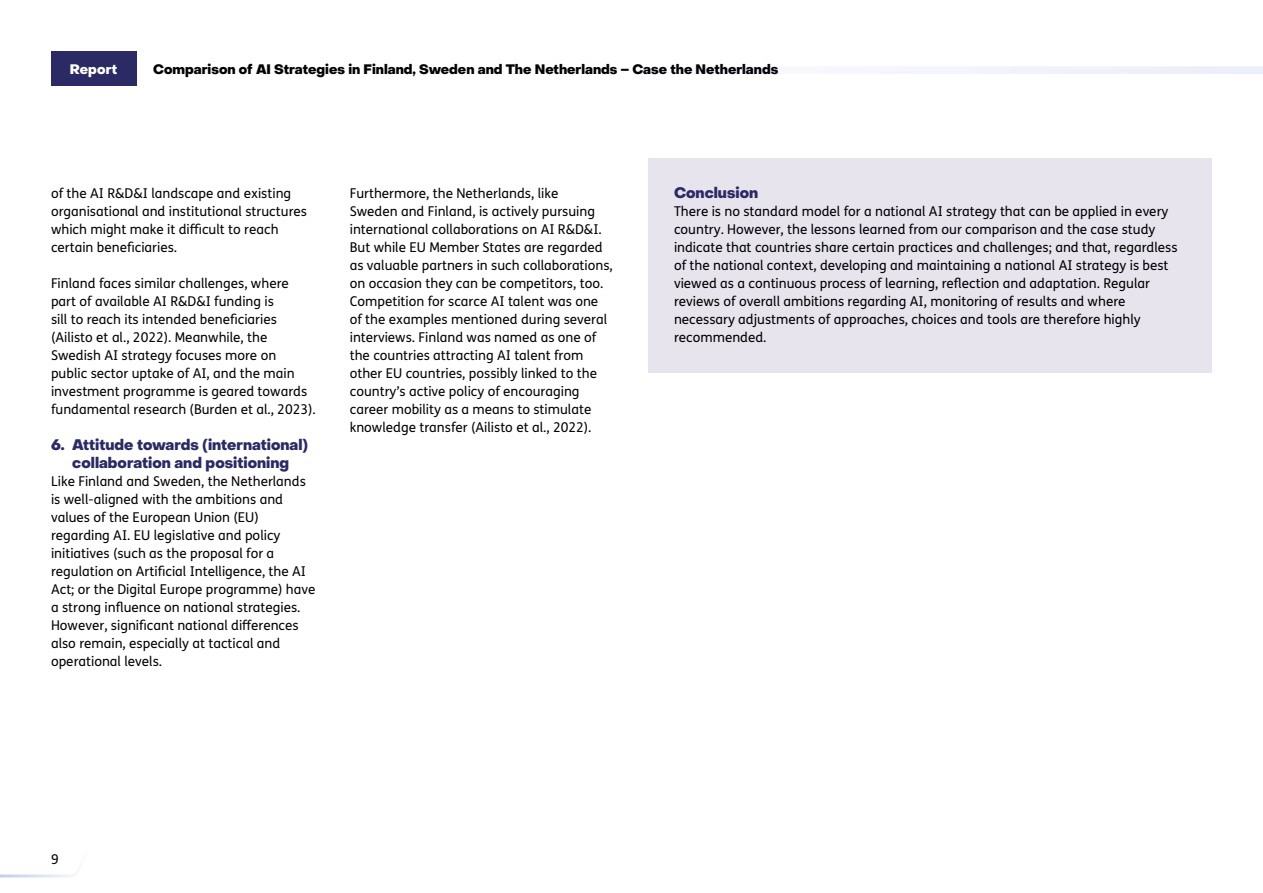
<style>
.page{position:relative;width:1263px;height:893px;background:#fff}
.page>*{position:absolute;margin:0;border:0;box-sizing:border-box;transform-origin:0 0}
.t1{font:800 15px/18px "PP Object Sans";color:#2b2a65;text-align:center}
.t2{font:13.5px/18px "FS Me Pro";color:#030305}
.t3{font:13.5px/18px "FS Me Pro";color:#000}
.t4{font:800 13.5px "PP Object Sans";color:#030305}
.t5{font:800 13.5px "PP Object Sans";letter-spacing:.01em;color:#fff}
</style>
<div class="page">
<svg style="left:0;top:873px;width:76px;height:5px"></svg>
<div style="left:51px;top:51px;width:85px;height:34px;background:#2b2a65"></div>
<div style="left:638px;top:66px;width:625px;height:8px;background:#f2f5fb"></div>
<div style="left:648px;top:158px;width:564px;height:215px;background:#e7e4ee"></div>
<p class="t5" style="left:70px;top:61px;width:49px">Report</p>
<p class="t4" style="left:153px;top:61px;width:627px">Comparison of AI Strategies in Finland, Sweden and The Netherlands – Case the Netherlands</p>
<p class="t2" style="left:51px;top:184px;width:257px">of the AI R&amp;D&amp;I landscape and existing organisational and institutional structures which might make it difficult to reach certain beneficiaries.</p>
<p class="t2" style="left:51px;top:274px;width:266px">Finland faces similar challenges, where part of available AI R&amp;D&amp;I funding is<br>sill to reach its intended beneficiaries (Ailisto et al., 2022). Meanwhile, the Swedish AI strategy focuses more on public sector uptake of AI, and the main investment programme is geared towards fundamental research (Burden et al., 2023).</p>
<p class="t1" style="left:51px;top:436px;width:258px">6. Attitude towards (international) collaboration and positioning</p>
<p class="t2" style="left:51px;top:472px;width:266px">Like Finland and Sweden, the Netherlands is well-aligned with the ambitions and values of the European Union (EU) regarding AI. EU legislative and policy initiatives (such as the proposal for a regulation on Artificial Intelligence, the AI Act; or the Digital Europe programme) have a strong influence on national strategies.<br>However, significant national differences also remain, especially at tactical and operational levels.</p>
<p class="t2" style="left:350px;top:184px;width:265px">Furthermore, the Netherlands, like<br>Sweden and Finland, is actively pursuing international collaborations on AI R&amp;D&amp;I.<br>But while EU Member States are regarded as valuable partners in such collaborations, on occasion they can be competitors, too.<br>Competition for scarce AI talent was one of the examples mentioned during several interviews. Finland was named as one of the countries attracting AI talent from other EU countries, possibly linked to the country’s active policy of encouraging career mobility as a means to stimulate knowledge transfer (Ailisto et al., 2022).</p>
<p class="t1" style="left:674px;top:184px;width:86px">Conclusion</p>
<p class="t3" style="left:674px;top:202px;width:505px">There is no standard model for a national AI strategy that can be applied in every country. However, the lessons learned from our comparison and the case study indicate that countries share certain practices and challenges; and that, regardless of the national context, developing and maintaining a national AI strategy is best viewed as a continuous process of learning, reflection and adaptation. Regular reviews of overall ambitions regarding AI, monitoring of results and where necessary adjustments of approaches, choices and tools are therefore highly recommended.</p>
<p class="t2" style="left:51px;top:850px;width:9px">9</p>
</div>
